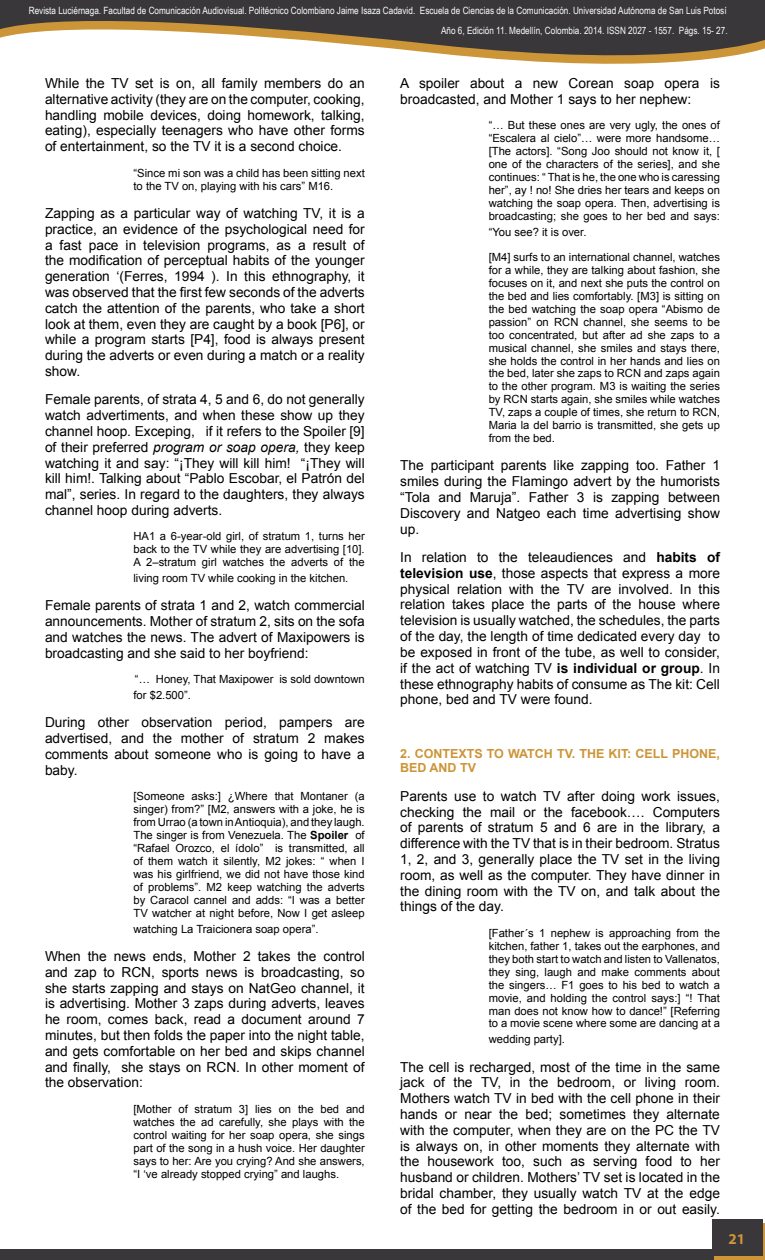
<style>
.page{position:relative;width:765px;height:1260px;background:#fff}
.page>*{position:absolute;margin:0;border:0;box-sizing:border-box;transform-origin:0 0}
.t1{font:700 15px "Myriad Pro";color:#cc9538}
.t2{font:13.75px/15.8px "Arial";color:#000;text-align:justify}
.t3{font:700 12.5px/14.4px "Arial";color:#cc9538}
.t4{font:11.25px/12.9px "Arial";color:#000;text-align:justify}
.t5{font:10px/20px "Arial Narrow";color:#fafdff;text-align:right}
.s1{font-style:italic}
.s2{font-weight:700}
</style>
<div class="page">
<div style="left:0;top:1249px;width:765px;height:11px;background:#39373a"></div>
<svg style="left:0;top:0;width:765px;height:64px;fill:#39373a"></svg>
<div style="left:715px;top:1224px;width:50px;height:36px;background:linear-gradient(to right,#cc9538,#cc9538)"></div>
<div style="left:712px;top:1220px;width:50px;height:36px;background:#39373a"></div>
<p class="t5" style="left:29px;top:0;width:700px">Revista Luciérnaga. Facultad de Comunicación Audiovisual. Politécnico Colombiano Jaime Isaza Cadavid. Escuela de Ciencias de la Comunicación. Universidad Autónoma de San Luis Potosí<br>Año 6, Edición 11. Medellín, Colombia. 2014. ISSN 2027 - 1557. Págs. 15- 27.</p>
<p class="t2" style="left:45px;top:75px;width:321px">While the TV set is on, all family members do an alternative activity (they are on the computer, cooking, handling mobile devices, doing homework, talking, eating), especially teenagers who have other forms of entertainment, so the TV it is a second choice.</p>
<p class="t4" style="left:134px;top:166px;width:233px">“Since mi son was a child has been sitting next to the TV on, playing with his cars” M16.</p>
<p class="t2" style="left:45px;top:205px;width:321px">Zapping as a particular way of watching TV, it is a practice, an evidence of the psychological need for a fast pace in television programs, as a result of the modification of perceptual habits of the younger generation ‘(Ferres, 1994 ). In this ethnography, it was observed that the first few seconds of the adverts catch the attention of the parents, who take a short look at them, even they are caught by a book [P6], or while a program starts [P4], food is always present during the adverts or even during a match or a reality show.</p>
<p class="t2" style="left:45px;top:392px;width:321px">Female parents, of strata 4, 5 and 6, do not generally watch advertiments, and when these show up they channel hoop. Exceping, if it refers to the Spoiler [9] of their preferred <span class="s1">program or soap opera,</span> they keep watching it and say: “¡They will kill him! “¡They will kill him!. Talking about “Pablo Escobar, el Patrón del mal”, series. In regard to the daughters, they always channel hoop during adverts.</p>
<p class="t4" style="left:134px;top:530px;width:233px">HA1 a 6-year-old girl, of stratum 1, turns her back to the TV while they are advertising [10].<br>A 2–stratum girl watches the adverts of the</p>
<p class="t4" style="left:134px;top:572px;width:216px">living room TV while cooking in the kitchen.</p>
<p class="t2" style="left:45px;top:598px;width:321px">Female parents of strata 1 and 2, watch commercial announcements. Mother of stratum 2, sits on the sofa and watches the news. The advert of Maxipowers is broadcasting and she said to her boyfriend:</p>
<p class="t4" style="left:134px;top:671px;width:233px;line-height:15.9px">“… Honey, That Maxipower is sold downtown for $2.500”.</p>
<p class="t2" style="left:45px;top:715px;width:321px">During other observation period, pampers are advertised, and the mother of stratum 2 makes comments about someone who is going to have a baby.</p>
<p class="t4" style="left:134px;top:790px;width:233px">[Someone asks:] ¿Where that Montaner (a singer) from?” [M2, answers with a joke, he is from Urrao (a town in Antioquia), and they laugh.<br>The singer is from Venezuela. The <span class="s2">Spoiler</span> of “Rafael Orozco, el ídolo” is transmitted, all of them watch it silently, M2 jokes: “ when I was his girlfriend, we did not have those kind of problems”. M2 keep watching the adverts by Caracol cannel and adds: “I was a better TV watcher at night before, Now I get asleep</p>
<p class="t4" style="left:134px;top:922px;width:187px">watching La Traicionera soap opera”.</p>
<p class="t2" style="left:45px;top:948px;width:321px">When the news ends, Mother 2 takes the control and zap to RCN, sports news is broadcasting, so she starts zapping and stays on NatGeo channel, it is advertising. Mother 3 zaps during adverts, leaves he room, comes back, read a document around 7 minutes, but then folds the paper into the night table, and gets comfortable on her bed and skips channel and finally, she stays on RCN. In other moment of the observation:</p>
<p class="t4" style="left:134px;top:1102px;width:233px">[Mother of stratum 3] lies on the bed and watches the ad carefully, she plays with the control waiting for her soap opera, she sings part of the song in a hush voice. Her daughter says to her: Are you crying? And she answers, “I ‘ve already stopped crying” and laughs.</p>
<p class="t2" style="left:400px;top:75px;width:321px">A spoiler about a new Corean soap opera is broadcasted, and Mother 1 says to her nephew:</p>
<p class="t4" style="left:489px;top:119px;width:233px">“… But these ones are very ugly, the ones of “Escalera al cielo”… were more handsome… [The actors]. “Song Joo should not know it, [ one of the characters of the series], and she continues: “ That is he, the one who is caressing her”, ay ! no! She dries her tears and keeps on watching the soap opera. Then, advertising is broadcasting; she goes to her bed and says:</p>
<p class="t4" style="left:489px;top:225px;width:99px">“You see? it is over.</p>
<p class="t4" style="left:489px;top:251px;width:233px">[M4] surfs to an international channel, watches for a while, they are talking about fashion, she focuses on it, and next she puts the control on the bed and lies comfortably. [M3] is sitting on the bed watching the soap opera “Abismo de passion” on RCN channel, she seems to be too concentrated, but after ad she zaps to a musical channel, she smiles and stays there, she holds the control in her hands and lies on the bed, later she zaps to RCN and zaps again to the other program. M3 is waiting the series by RCN starts again, she smiles while watches TV, zaps a couple of times, she return to RCN, Maria la del barrio is transmitted, she gets up from the bed.</p>
<p class="t2" style="left:400px;top:458px;width:321px">The participant parents like zapping too. Father 1 smiles during the Flamingo advert by the humorists “Tola and Maruja”. Father 3 is zapping between Discovery and Natgeo each time advertising show up.</p>
<p class="t2" style="left:400px;top:549px;width:321px">In relation to the teleaudiences and <span class="s2">habits of television use</span>, those aspects that express a more physical relation with the TV are involved. In this relation takes place the parts of the house where television is usually watched, the schedules, the parts of the day, the length of time dedicated every day to be exposed in front of the tube, as well to consider, if the act of watching TV <span class="s2">is individual or group</span>. In these ethnography habits of consume as The kit: Cell phone, bed and TV were found.</p>
<p class="t3" style="left:400px;top:747px;width:321px">2. CONTEXTS TO WATCH TV. THE KIT: CELL PHONE,<br>BED AND TV</p>
<p class="t2" style="left:400px;top:788px;width:321px">Parents use to watch TV after doing work issues, checking the mail or the facebook…. Computers of parents of stratum 5 and 6 are in the library, a difference with the TV that is in their bedroom. Stratus 1, 2, and 3, generally place the TV set in the living room, as well as the computer. They have dinner in the dining room with the TV on, and talk about the things of the day.</p>
<p class="t4" style="left:489px;top:926px;width:233px">[Father´s 1 nephew is approaching from the kitchen, father 1, takes out the earphones, and they both start to watch and listen to Vallenatos, they sing, laugh and make comments about the singers… F1 goes to his bed to watch a movie, and holding the control says:] “! That man does not know how to dance!” [Referring to a movie scene where some are dancing at a</p>
<p class="t4" style="left:489px;top:1033px;width:78px">wedding party].</p>
<p class="t2" style="left:400px;top:1059px;width:321px">The cell is recharged, most of the time in the same jack of the TV, in the bedroom, or living room.<br>Mothers watch TV in bed with the cell phone in their hands or near the bed; sometimes they alternate with the computer, when they are on the PC the TV is always on, in other moments they alternate with the housework too, such as serving food to her husband or children. Mothers’ TV set is located in the bridal chamber, they usually watch TV at the edge of the bed for getting the bedroom in or out easily.</p>
<p class="t1" style="left:729px;top:1229px;width:18px">21</p>
</div>
